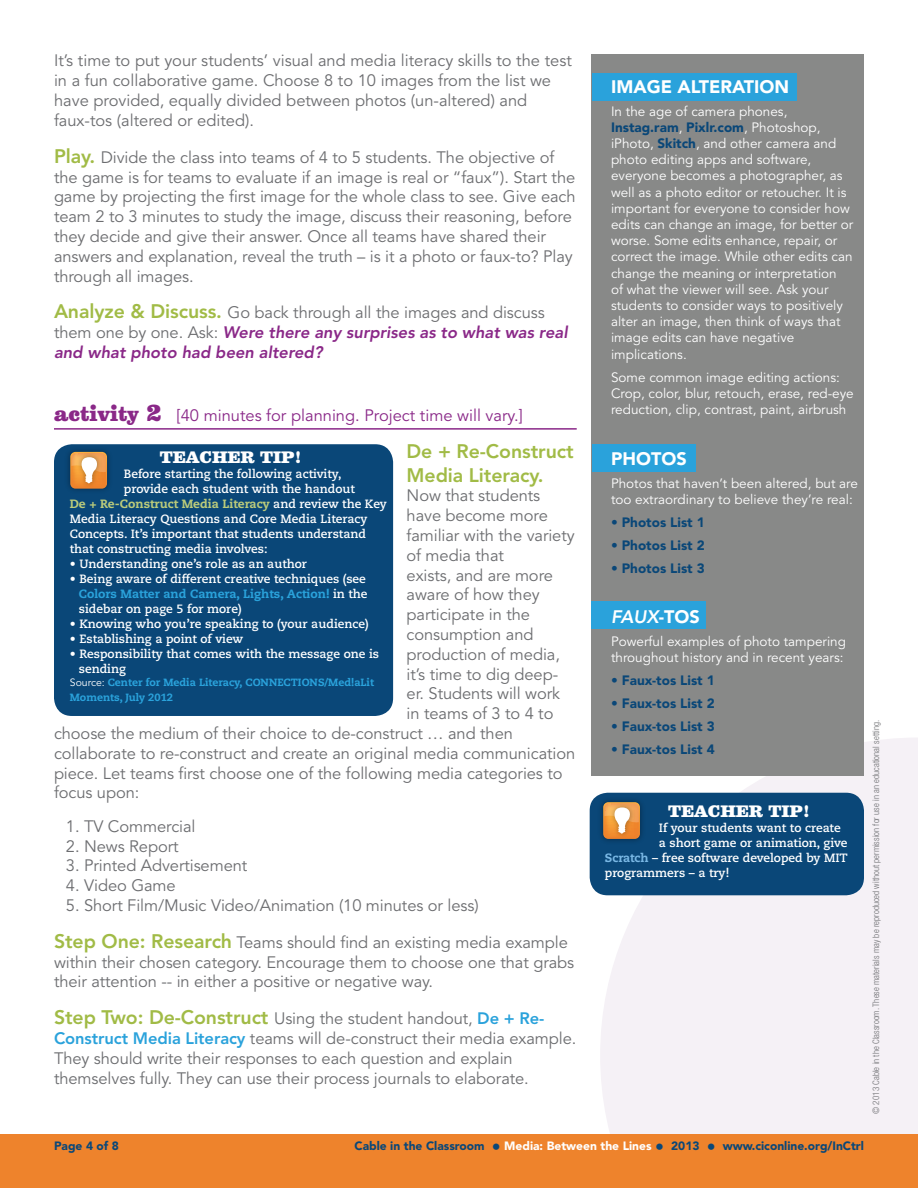
<style>
.page{position:relative;width:918px;height:1188px;background:#fff}
.page>*{position:absolute;margin:0;border:0;box-sizing:border-box;transform-origin:0 0}
.Activity_body{font:800 19.5px/23.4px "Avenir LT Std";letter-spacing:-.005em;color:#a1bb46}
.Sidebar_Header{font:900 18px "Avenir LT Std";color:#fff}
.Sidebar_Header-2{font:italic 800 18px "Avenir LT Std";color:#fff}
.Activity_body-2{font:16.5px/19.8px "Avenir LT Std";letter-spacing:-.005em;color:#6c6d70}
.Activity_body-3{font:italic 800 16.5px/19.8px "Avenir LT Std";color:#8a2888}
.Activity_body-4{font:16.5px "Avenir LT Std";color:#8a2888}
.Teacher_Tip_header{font:900 15px "Belizio";color:#fff}
.Sidebar_body{font:13.5px/16.2px "Avenir LT Std";color:#fff}
.Sidebar_body-2{font:900 13.5px "Avenir LT Std";color:#0a4778}
.Teacher_Tip_body{font:700 12px/15px "Caecilia LT Std";color:#fff}
.t1{font:900 12px "Avenir LT Std";color:#0a4778}
.Teacher_Tip_body-2{font:800 12px "Caecilia LT Std";color:#bbcb7b}
.Teacher_Tip_body-3{font:800 10.5px/15px "Caecilia LT Std";color:#2aa2db}
.Body{font:300 condensed 9px "Helvetica Neue LT Std";letter-spacing:.005em;color:#6c6d70}
.s1{font-weight:800;font-size:19.5px;color:#a1bb46}
.s2{font-style:normal;font-size:19.5px;color:#a1bb46}
.s3{font-weight:400;font-style:normal;color:#6c6d70}
.s4{font-family:"Belizio";font-weight:900;font-size:21px}
.s5{font-weight:800;color:#2aa2db}
.s6{font-weight:700;color:#fff}
.s7{font-family:"Avenir LT Std";font-weight:400;color:#fff}
.s8{font-weight:900;color:#0a4778}
.s9{font-weight:900;font-style:normal}
.s10{font-weight:800;color:#7ab8e5}
.s11{font-size:17.85px}
.s12{color:#fff}
</style>
<div class="page">
<div style="left:600px;top:738px;width:318px;height:396px;background:#f5f1f6"></div>
<div style="left:0;top:1134px;width:918px;height:54px;background:#ee832c"></div>
<div style="left:592px;top:54px;width:272px;height:721px;background:#888988"></div>
<hr style="left:54px;top:428px;width:523px;height:2px;background:#8a2888">
<div style="left:590px;top:793px;width:274px;height:102px;background:#0a4778;border-radius:18px"></div>
<svg style="left:603px;top:802px;width:37px;height:37px"></svg>
<div style="left:592px;top:444px;width:104px;height:28px;background:#2aa2db"></div>
<div style="left:592px;top:602px;width:114px;height:27px;background:#2aa2db"></div>
<div style="left:54px;top:444px;width:339px;height:272px;background:#0a4778;border-radius:18px"></div>
<img style="left:74px;top:450px;width:30px;height:41px">
<svg style="left:70px;top:452px;width:37px;height:37px"></svg>
<div style="left:592px;top:73px;width:205px;height:28px;background:#2aa2db"></div>
<p class="Activity_body-2" style="left:54px;top:51px;width:519px">It’s time to put your students’ visual and media literacy skills to the test in a fun collaborative game. Choose 8 to 10 images from the list we have provided, equally divided between photos (un-altered) and faux-tos (altered or edited).</p>
<p class="Activity_body-2" style="left:54px;top:148px;width:523px"><span class="s1">Play.</span> Divide the class into teams of 4 to 5 students. The objective of the game is for teams to evaluate if an image is real or “faux”). Start the game by projecting the first image for the whole class to see. Give each team 2 to 3 minutes to study the image, discuss their reasoning, before they decide and give their answer. Once all teams have shared their answers and explanation, reveal the truth – is it a photo or faux-to? Play through all images.</p>
<p class="Activity_body-3" style="left:54px;top:303px;width:515px"><span class="s2">Analyze &amp; Discuss.</span> <span class="s3">Go back through all the images and discuss them one by one. Ask:</span> Were there any surprises as to what was real and what photo had been altered?</p>
<p class="Activity_body-4" style="left:54px;top:406px;width:470px"><span class="s4">activity 2</span> [40 minutes for planning. Project time will vary.]</p>
<p class="Activity_body" style="left:407px;top:440px;width:169px">De + Re-Construct<br>Media Literacy.</p>
<p class="Activity_body-2" style="left:407px;top:486px;width:135px">Now that students</p>
<p class="Activity_body-2" style="left:407px;top:506px;width:143px">have become more</p>
<p class="Activity_body-2" style="left:407px;top:526px;width:170px">familiar with the variety</p>
<p class="Activity_body-2" style="left:407px;top:546px;width:99px">of media that</p>
<p class="Activity_body-2" style="left:407px;top:566px;width:148px">exists, and are more</p>
<p class="Activity_body-2" style="left:407px;top:585px;width:135px">aware of how they</p>
<p class="Activity_body-2" style="left:407px;top:605px;width:125px">participate in the</p>
<p class="Activity_body-2" style="left:407px;top:625px;width:128px">consumption and</p>
<p class="Activity_body-2" style="left:407px;top:645px;width:155px">production of media,</p>
<p class="Activity_body-2" style="left:407px;top:665px;width:153px">it’s time to dig deep-</p>
<p class="Activity_body-2" style="left:407px;top:684px;width:155px">er. Students will work</p>
<p class="Activity_body-2" style="left:407px;top:704px;width:148px">in teams of 3 to 4 to</p>
<p class="Activity_body-2" style="left:54px;top:724px;width:460px">choose the medium of their choice to de-construct … and then</p>
<p class="Activity_body-2" style="left:54px;top:744px;width:523px">collaborate to re-construct and create an original media communication</p>
<p class="Activity_body-2" style="left:54px;top:764px;width:510px">piece. Let teams first choose one of the following media categories to</p>
<p class="Activity_body-2" style="left:54px;top:783px;width:87px">focus upon:</p>
<p class="Activity_body-2" style="left:66px;top:817px;width:131px">1. TV Commercial</p>
<p class="Activity_body-2" style="left:66px;top:836px;width:114px">2. News Report</p>
<p class="Activity_body-2" style="left:66px;top:856px;width:183px">3. Printed Advertisement</p>
<p class="Activity_body-2" style="left:66px;top:876px;width:111px">4. Video Game</p>
<p class="Activity_body-2" style="left:66px;top:896px;width:414px">5. Short Film/Music Video/Animation (10 minutes or less)</p>
<p class="Activity_body-2" style="left:54px;top:933px;width:522px"><span class="s1">Step One: Research</span> Teams should find an existing media example within their chosen category. Encourage them to choose one that grabs their attention -- in either a positive or negative way.</p>
<p class="Activity_body-2" style="left:54px;top:1009px;width:524px"><span class="s1">Step Two: De-Construct</span> Using the student handout, <span class="s5">De + Re-Construct Media Literacy</span> teams will de-construct their media example.<br>They should write their responses to each question and explain themselves fully. They can use their process journals to elaborate.</p>
<p class="Teacher_Tip_header" style="left:160px;top:449px;width:143px">TEACHER TIP!</p>
<p class="Teacher_Tip_body" style="left:124px;top:467px;width:219px">Before starting the following activity,</p>
<p class="Teacher_Tip_body" style="left:124px;top:482px;width:233px">provide each student with the handout</p>
<p class="Teacher_Tip_body-2" style="left:70px;top:497px;width:319px">De + Re-Construct Media Literacy <span class="s6">and review the Key</span></p>
<p class="Teacher_Tip_body" style="left:70px;top:512px;width:299px">Media Literacy Questions and Core Media Literacy</p>
<p class="Teacher_Tip_body" style="left:70px;top:527px;width:298px">Concepts. It’s important that students understand</p>
<p class="Teacher_Tip_body" style="left:70px;top:542px;width:199px">that constructing media involves:</p>
<p class="Teacher_Tip_body" style="left:70px;top:557px;width:239px">• Understanding one’s role as an author</p>
<p class="Teacher_Tip_body" style="left:79px;top:572px;width:290px;text-indent:-9px">• Being aware of different creative techniques (see<br><span class="s5">Colors Matter and Camera, Lights, Action!</span> in the sidebar on page 5 for more)</p>
<p class="Teacher_Tip_body" style="left:70px;top:617px;width:300px">• Knowing who you’re speaking to (your audience)</p>
<p class="Teacher_Tip_body" style="left:70px;top:632px;width:175px">• Establishing a point of view</p>
<p class="Teacher_Tip_body" style="left:79px;top:647px;width:302px;text-indent:-9px">• Responsibility that comes with the message one is sending</p>
<p class="Teacher_Tip_body-3" style="left:70px;top:675px;width:306px"><span class="s7">Source:</span> Center for Media Literacy, CONNECTIONS/Med!aLit<br>Moments, July 2012</p>
<p class="Sidebar_Header" style="left:611px;top:76px;width:180px">IMAGE ALTERATION</p>
<p class="Sidebar_body" style="left:611px;top:103px;width:244px">In the age of camera phones, <span class="s8">Instag.ram</span>, <span class="s8">Pixlr.com</span>, Photoshop, iPhoto, <span class="s8">Skitch</span>, and other camera and photo editing apps and software, everyone becomes a photographer, as well as a photo editor or retoucher. It is important for everyone to consider how edits can change an image, for better or worse. Some edits enhance, repair, or correct the image. While other edits can change the meaning or interpretation<br>of what the viewer will see. Ask your students to consider ways to positively alter an image, then think of ways that image edits can have negative implications.</p>
<p class="Sidebar_body" style="left:611px;top:369px;width:244px">Some common image editing actions:<br>Crop, color, blur, retouch, erase, red-eye reduction, clip, contrast, paint, airbrush</p>
<p class="Sidebar_Header" style="left:611px;top:448px;width:77px">PHOTOS</p>
<p class="Sidebar_body" style="left:611px;top:476px;width:249px">Photos that haven’t been altered, but are too extraordinary to believe they’re real:</p>
<p class="Sidebar_body-2" style="left:611px;top:515px;width:95px">• Photos List 1</p>
<p class="Sidebar_body-2" style="left:611px;top:537px;width:95px">• Photos List 2</p>
<p class="Sidebar_body-2" style="left:611px;top:560px;width:95px">• Photos List 3</p>
<p class="Sidebar_Header-2" style="left:611px;top:606px;width:90px">FAUX<span class="s9">-TOS</span></p>
<p class="Sidebar_body" style="left:611px;top:634px;width:236px">Powerful examples of photo tampering throughout history and in recent years:</p>
<p class="Sidebar_body-2" style="left:611px;top:672px;width:105px">• Faux-tos List 1</p>
<p class="Sidebar_body-2" style="left:611px;top:695px;width:105px">• Faux-tos List 2</p>
<p class="Sidebar_body-2" style="left:611px;top:718px;width:105px">• Faux-tos List 3</p>
<p class="Sidebar_body-2" style="left:611px;top:741px;width:105px">• Faux-tos List 4</p>
<p class="Teacher_Tip_header" style="left:668px;top:802px;width:143px">TEACHER TIP!</p>
<p class="Teacher_Tip_body" style="left:659px;top:820px;width:183px">If your students want to create</p>
<p class="Teacher_Tip_body" style="left:659px;top:835px;width:190px">a short game or animation, give</p>
<p class="Teacher_Tip_body" style="left:605px;top:850px;width:245px"><span class="s10">Scratch</span> – free software developed by MIT</p>
<p class="Teacher_Tip_body" style="left:605px;top:865px;width:126px">programmers – a try!</p>
<p class="Body" style="left:871px;top:1114px;width:395px;rotate:-90deg">© 2013 Cable in the Classroom. These materials may be reproduced without permission for use in an educational setting.</p>
<p class="t1" style="left:54px;top:1138px;width:67px">Page 4 of 8</p>
<p class="t1" style="left:354px;top:1138px;width:511px">Cable in the Classroom <span class="s11">•</span> <span class="s12">Media: Between the Lines</span> <span class="s11">•</span> 2013 <span class="s11">•</span> www.ciconline.org/InCtrl</p>
</div>
